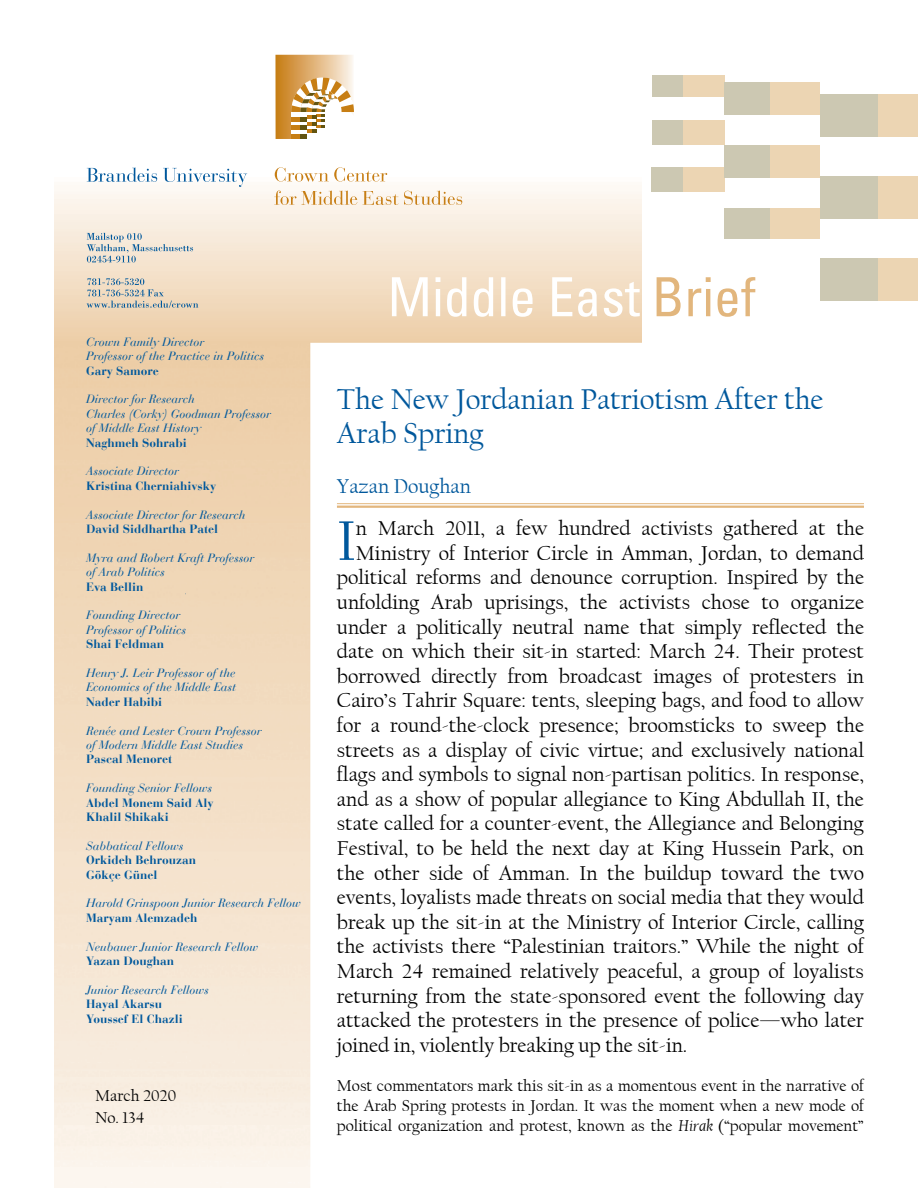
<style>
.page{position:relative;width:918px;height:1188px;background:#fff}
.page>*{position:absolute;margin:0;border:0;box-sizing:border-box;transform-origin:0 0}
.MEB_First_Paragraph{font:58.05px "Californian FB";color:#00589c}
.MEB_Title{font:30px/34.5px "Californian FB";color:#00589c}
.MEB_First_Paragraph-2{font:21px "Californian FB";color:#000}
.MEB_Author{font:21px "Californian FB";color:#00589c}
.MEB_Body_Text{font:16.5px/19.8px "Californian FB";color:#000;text-align:justify}
.t1{font:italic 12px/14.4px "Bauer Bodoni";color:#00589c}
.t2{font:700 12px "Bauer Bodoni";color:#00589c}
.s1{font-weight:700;font-style:normal}
.s2{font-style:italic}
</style>
<div class="page">
<svg style="left:652px;top:75px;width:266px;height:227px"></svg>
<svg style="left:275px;top:55px;width:79px;height:84px"></svg>
<div style="left:707px;top:239px;width:120px;height:15px;background:#fff"></div>
<svg style="left:275px;top:167px;width:112px;height:15px"></svg>
<svg style="left:274px;top:190px;width:188px;height:15px"></svg>
<svg style="left:392px;top:277px;width:248px;height:40px"></svg>
<svg style="left:657px;top:277px;width:98px;height:40px"></svg>
<hr style="left:337px;top:503px;width:527px;height:1px;background:#e2b67d">
<hr style="left:337px;top:506px;width:527px;height:2px;background:#e2b67d">
<svg style="left:87px;top:167px;width:160px;height:20px"></svg>
<svg style="left:87px;top:233px;width:106px;height:30px;background:#d7d5ce"></svg>
<svg style="left:87px;top:278px;width:111px;height:30px;background:#d3cbbb"></svg>
<p class="t1" style="left:86px;top:335px;width:180px">Crown Family Director<br>Professor of the Practice in Politics</p>
<p class="t2" style="left:86px;top:363px;width:74px">Gary Samore</p>
<p class="t1" style="left:86px;top:392px;width:110px">Director for Research</p>
<p class="t1" style="left:86px;top:407px;width:186px">Charles (Corky) Goodman Professor of Middle East History<br><span class="s1">Naghmeh Sohrabi</span></p>
<p class="t1" style="left:86px;top:464px;width:94px">Associate Director</p>
<p class="t2" style="left:86px;top:478px;width:132px">Kristina Cherniahivsky</p>
<p class="t1" style="left:86px;top:507px;width:161px">Associate Director for Research</p>
<p class="t2" style="left:86px;top:522px;width:134px">David Siddhartha Patel</p>
<p class="t1" style="left:86px;top:551px;width:170px">Myra and Robert Kraft Professor</p>
<p class="t1" style="left:86px;top:565px;width:80px">of Arab Politics</p>
<p class="t2" style="left:86px;top:579px;width:59px">Eva Bellin</p>
<p class="t1" style="left:86px;top:608px;width:102px">Founding Director<br>Professor of Politics</p>
<p class="t2" style="left:86px;top:637px;width:80px">Shai Feldman</p>
<p class="t1" style="left:86px;top:666px;width:151px">Henry J. Leir Professor of the</p>
<p class="t1" style="left:86px;top:680px;width:151px">Economics of the Middle East</p>
<p class="t2" style="left:86px;top:694px;width:78px">Nader Habibi</p>
<p class="t1" style="left:86px;top:723px;width:177px">Renée and Lester Crown Professor</p>
<p class="t1" style="left:86px;top:738px;width:158px">of Modern Middle East Studies</p>
<p class="t2" style="left:86px;top:752px;width:88px">Pascal Menoret</p>
<p class="t1" style="left:86px;top:781px;width:128px">Founding Senior Fellows</p>
<p class="t2" style="left:86px;top:795px;width:129px">Abdel Monem Said Aly</p>
<p class="t2" style="left:86px;top:810px;width:84px">Khalil Shikaki</p>
<p class="t1" style="left:86px;top:839px;width:99px">Sabbatical Fellows</p>
<p class="t2" style="left:86px;top:853px;width:112px">Orkideh Behrouzan</p>
<p class="t2" style="left:86px;top:867px;width:73px">Gökçe Günel</p>
<p class="t1" style="left:86px;top:896px;width:216px">Harold Grinspoon Junior Research Fellow</p>
<p class="t2" style="left:86px;top:910px;width:113px">Maryam Alemzadeh</p>
<p class="t1" style="left:86px;top:939px;width:174px">Neubauer Junior Research Fellow</p>
<p class="t2" style="left:86px;top:954px;width:89px">Yazan Doughan</p>
<p class="t1" style="left:86px;top:983px;width:124px">Junior Research Fellows</p>
<p class="t2" style="left:86px;top:997px;width:78px">Hayal Akarsu</p>
<p class="t2" style="left:86px;top:1011px;width:98px">Youssef El Chazli</p>
<p class="MEB_Body_Text" style="left:95px;top:1086px;width:83px">March 2020</p>
<p class="MEB_Body_Text" style="left:95px;top:1108px;width:51px">No. 134</p>
<p class="MEB_Title" style="left:337px;top:382px;width:488px">The New Jordanian Patriotism After the<br>Arab Spring</p>
<p class="MEB_Author" style="left:337px;top:474px;width:136px">Yazan Doughan</p>
<p class="MEB_First_Paragraph" style="left:337px;top:509px;width:20px">I</p>
<p class="MEB_First_Paragraph-2" style="left:356px;top:517px;width:510px">n March 2011, a few hundred activists gathered at the</p>
<p class="MEB_First_Paragraph-2" style="left:356px;top:541px;width:510px">Ministry of Interior Circle in Amman, Jordan, to demand</p>
<p class="MEB_First_Paragraph-2" style="left:337px;top:566px;width:529px">political reforms and denounce corruption. Inspired by the</p>
<p class="MEB_First_Paragraph-2" style="left:337px;top:591px;width:529px">unfolding Arab uprisings, the activists chose to organize</p>
<p class="MEB_First_Paragraph-2" style="left:337px;top:615px;width:529px">under a politically neutral name that simply reflected the</p>
<p class="MEB_First_Paragraph-2" style="left:337px;top:640px;width:529px">date on which their sit-in started: March 24. Their protest</p>
<p class="MEB_First_Paragraph-2" style="left:337px;top:664px;width:529px">borrowed directly from broadcast images of protesters in</p>
<p class="MEB_First_Paragraph-2" style="left:337px;top:689px;width:529px">Cairo’s Tahrir Square: tents, sleeping bags, and food to allow</p>
<p class="MEB_First_Paragraph-2" style="left:337px;top:714px;width:529px">for a round-the-clock presence; broomsticks to sweep the</p>
<p class="MEB_First_Paragraph-2" style="left:337px;top:738px;width:529px">streets as a display of civic virtue; and exclusively national</p>
<p class="MEB_First_Paragraph-2" style="left:337px;top:763px;width:529px">flags and symbols to signal non-partisan politics. In response,</p>
<p class="MEB_First_Paragraph-2" style="left:337px;top:787px;width:529px">and as a show of popular allegiance to King Abdullah II, the</p>
<p class="MEB_First_Paragraph-2" style="left:337px;top:812px;width:528px">state called for a counter-event, the Allegiance and Belonging</p>
<p class="MEB_First_Paragraph-2" style="left:337px;top:837px;width:528px">Festival, to be held the next day at King Hussein Park, on</p>
<p class="MEB_First_Paragraph-2" style="left:337px;top:861px;width:529px">the other side of Amman. In the buildup toward the two</p>
<p class="MEB_First_Paragraph-2" style="left:337px;top:886px;width:529px">events, loyalists made threats on social media that they would</p>
<p class="MEB_First_Paragraph-2" style="left:337px;top:910px;width:528px">break up the sit-in at the Ministry of Interior Circle, calling</p>
<p class="MEB_First_Paragraph-2" style="left:337px;top:935px;width:529px">the activists there “Palestinian traitors.” While the night of</p>
<p class="MEB_First_Paragraph-2" style="left:337px;top:960px;width:529px">March 24 remained relatively peaceful, a group of loyalists</p>
<p class="MEB_First_Paragraph-2" style="left:337px;top:984px;width:529px">returning from the state-sponsored event the following day</p>
<p class="MEB_First_Paragraph-2" style="left:337px;top:1009px;width:528px">attacked the protesters in the presence of police—who later</p>
<p class="MEB_First_Paragraph-2" style="left:337px;top:1033px;width:352px">joined in, violently breaking up the sit-in.</p>
<p class="MEB_Body_Text" style="left:337px;top:1076px;width:529px">Most commentators mark this sit-in as a momentous event in the narrative of the Arab Spring protests in Jordan. It was the moment when a new mode of political organization and protest, known as the <span class="s2">Hirak</span> (“popular movement”</p>
</div>
